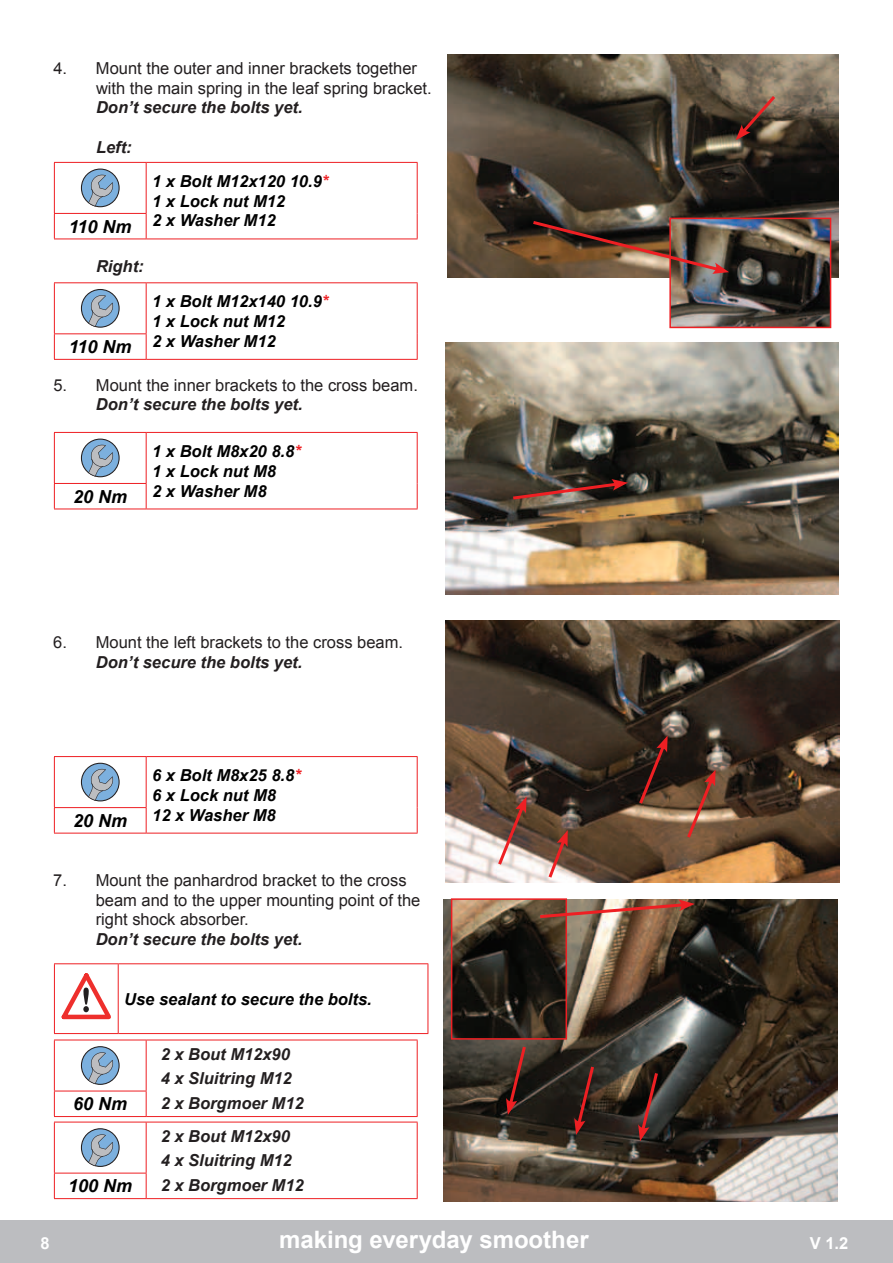
<style>
.page{position:relative;width:893px;height:1263px;background:#fff}
.page>*{position:absolute;margin:0;border:0;box-sizing:border-box;transform-origin:0 0}
.t1{font:700 24px "Arial";color:#fff}
.t2{font:italic 700 18px "Arial";color:#000}
.t3{font:16.5px/19.8px "Arial";color:#231f20}
.t4{font:italic 700 16.5px/19.8px "Arial";color:#000}
.t5{font:italic 700 16.5px/24.3px "Arial";color:#231f20}
.t6{font:700 16.5px "Arial";color:#fff}
.s1{color:#ee1f23}
</style>
<div class="page">
<div style="left:0;top:1220px;width:893px;height:43px;background:#bcbdc0"></div>
<img style="left:447px;top:54px;width:392px;height:223px">
<img style="left:446px;top:342px;width:393px;height:252px">
<img style="left:445px;top:621px;width:394px;height:262px">
<img style="left:444px;top:899px;width:393px;height:303px">
<svg style="left:685px;top:770px;width:31px;height:71px"></svg>
<svg style="left:637px;top:735px;width:31px;height:72px"></svg>
<svg style="left:546px;top:830px;width:22px;height:51px"></svg>
<svg style="left:496px;top:797px;width:31px;height:71px"></svg>
<svg style="left:506px;top:1043px;width:22px;height:72px"></svg>
<svg style="left:736px;top:93px;width:42px;height:47px"></svg>
<img style="left:672px;top:221px;width:156px;height:104px">
<div style="left:669px;top:218px;width:162px;height:110px;border:2px solid #ee1f23"></div>
<img style="left:530px;top:219px;width:199px;height:55px">
<svg style="left:574px;top:1063px;width:22px;height:72px"></svg>
<svg style="left:638px;top:1070px;width:22px;height:71px"></svg>
<img style="left:454px;top:901px;width:110px;height:136px">
<div style="left:451px;top:898px;width:116px;height:142px;border:2px solid #ee1f23"></div>
<svg style="left:510px;top:479px;width:118px;height:22px"></svg>
<svg style="left:537px;top:899px;width:158px;height:21px"></svg>
<hr style="left:146px;top:239px;width:272px;height:1px;background:#ee1f23">
<hr style="left:146px;top:162px;width:272px;height:1px;background:#ee1f23">
<hr style="left:417px;top:163px;width:1px;height:50px;background:#ee1f23">
<svg style="left:417px;top:213px;width:1px;height:26px"></svg>
<hr style="left:54px;top:162px;width:92px;height:1px;background:#ee1f23">
<hr style="left:54px;top:163px;width:1px;height:50px;background:#ee1f23">
<hr style="left:146px;top:163px;width:1px;height:50px;background:#ee1f23">
<hr style="left:54px;top:213px;width:93px;height:1px;background:#ee1f23">
<svg style="left:54px;top:214px;width:1px;height:25px"></svg>
<svg style="left:146px;top:214px;width:1px;height:25px"></svg>
<hr style="left:54px;top:239px;width:92px;height:1px;background:#ee1f23">
<svg style="left:81px;top:169px;width:39px;height:38px"></svg>
<hr style="left:146px;top:359px;width:272px;height:1px;background:#ee1f23">
<hr style="left:146px;top:282px;width:272px;height:1px;background:#ee1f23">
<hr style="left:417px;top:283px;width:1px;height:51px;background:#ee1f23">
<svg style="left:417px;top:334px;width:1px;height:25px"></svg>
<hr style="left:54px;top:282px;width:92px;height:1px;background:#ee1f23">
<hr style="left:54px;top:283px;width:1px;height:50px;background:#ee1f23">
<hr style="left:146px;top:283px;width:1px;height:50px;background:#ee1f23">
<hr style="left:54px;top:333px;width:93px;height:1px;background:#ee1f23">
<svg style="left:54px;top:334px;width:1px;height:25px"></svg>
<svg style="left:146px;top:334px;width:1px;height:25px"></svg>
<hr style="left:54px;top:359px;width:92px;height:1px;background:#ee1f23">
<svg style="left:81px;top:289px;width:39px;height:39px"></svg>
<hr style="left:146px;top:509px;width:272px;height:1px;background:#ee1f23">
<hr style="left:146px;top:432px;width:272px;height:1px;background:#ee1f23">
<hr style="left:417px;top:433px;width:1px;height:50px;background:#ee1f23">
<svg style="left:417px;top:483px;width:1px;height:26px"></svg>
<hr style="left:54px;top:432px;width:92px;height:1px;background:#ee1f23">
<hr style="left:54px;top:433px;width:1px;height:50px;background:#ee1f23">
<hr style="left:146px;top:433px;width:1px;height:50px;background:#ee1f23">
<hr style="left:54px;top:483px;width:93px;height:1px;background:#ee1f23">
<svg style="left:54px;top:484px;width:1px;height:25px"></svg>
<svg style="left:146px;top:484px;width:1px;height:25px"></svg>
<hr style="left:54px;top:509px;width:92px;height:1px;background:#ee1f23">
<svg style="left:81px;top:439px;width:39px;height:38px"></svg>
<hr style="left:146px;top:833px;width:272px;height:1px;background:#ee1f23">
<hr style="left:146px;top:756px;width:272px;height:1px;background:#ee1f23">
<hr style="left:417px;top:757px;width:1px;height:51px;background:#ee1f23">
<svg style="left:417px;top:808px;width:1px;height:25px"></svg>
<hr style="left:54px;top:756px;width:92px;height:1px;background:#ee1f23">
<hr style="left:54px;top:757px;width:1px;height:50px;background:#ee1f23">
<hr style="left:146px;top:757px;width:1px;height:50px;background:#ee1f23">
<hr style="left:54px;top:807px;width:93px;height:1px;background:#ee1f23">
<svg style="left:54px;top:808px;width:1px;height:25px"></svg>
<svg style="left:146px;top:808px;width:1px;height:25px"></svg>
<hr style="left:54px;top:833px;width:92px;height:1px;background:#ee1f23">
<svg style="left:81px;top:763px;width:39px;height:38px"></svg>
<hr style="left:146px;top:1116px;width:272px;height:1px;background:#ee1f23">
<hr style="left:146px;top:1040px;width:272px;height:1px;background:#ee1f23">
<hr style="left:417px;top:1040px;width:1px;height:51px;background:#ee1f23">
<svg style="left:417px;top:1091px;width:1px;height:25px"></svg>
<hr style="left:54px;top:1040px;width:92px;height:1px;background:#ee1f23">
<hr style="left:54px;top:1040px;width:1px;height:51px;background:#ee1f23">
<hr style="left:146px;top:1040px;width:1px;height:51px;background:#ee1f23">
<hr style="left:54px;top:1091px;width:93px;height:1px;background:#ee1f23">
<svg style="left:54px;top:1091px;width:1px;height:25px"></svg>
<svg style="left:146px;top:1091px;width:1px;height:25px"></svg>
<hr style="left:54px;top:1116px;width:92px;height:1px;background:#ee1f23">
<svg style="left:81px;top:1046px;width:39px;height:39px"></svg>
<hr style="left:146px;top:1198px;width:272px;height:1px;background:#ee1f23">
<hr style="left:146px;top:1122px;width:272px;height:1px;background:#ee1f23">
<hr style="left:417px;top:1122px;width:1px;height:51px;background:#ee1f23">
<svg style="left:417px;top:1173px;width:1px;height:25px"></svg>
<hr style="left:54px;top:1122px;width:92px;height:1px;background:#ee1f23">
<hr style="left:54px;top:1122px;width:1px;height:51px;background:#ee1f23">
<hr style="left:146px;top:1122px;width:1px;height:51px;background:#ee1f23">
<hr style="left:54px;top:1173px;width:93px;height:1px;background:#ee1f23">
<svg style="left:54px;top:1173px;width:1px;height:25px"></svg>
<svg style="left:146px;top:1173px;width:1px;height:25px"></svg>
<hr style="left:54px;top:1198px;width:92px;height:1px;background:#ee1f23">
<svg style="left:81px;top:1128px;width:39px;height:39px"></svg>
<hr style="left:54px;top:963px;width:64px;height:1px;background:#ee1f23">
<hr style="left:54px;top:964px;width:1px;height:69px;background:#ee1f23">
<hr style="left:118px;top:963px;width:310px;height:1px;background:#ee1f23">
<hr style="left:118px;top:964px;width:1px;height:69px;background:#ee1f23">
<hr style="left:428px;top:964px;width:1px;height:69px;background:#ee1f23">
<hr style="left:54px;top:1033px;width:64px;height:1px;background:#ee1f23">
<hr style="left:118px;top:1033px;width:310px;height:1px;background:#ee1f23">
<svg style="left:62px;top:973px;width:49px;height:46px"></svg>
<p class="t3" style="left:96px;top:58px;width:337px;text-indent:-43px">4. Mount the outer and inner brackets together with the main spring in the leaf spring bracket.</p>
<p class="t5" style="left:96px;top:96px;width:208px">Don’t secure the bolts yet.</p>
<p class="t5" style="left:96px;top:136px;width:37px">Left:</p>
<p class="t2" style="left:69px;top:215px;width:64px">110 Nm</p>
<p class="t4" style="left:152px;top:172px;width:178px">1 x Bolt M12x120 10.9<span class="s1">*<br></span>1 x Lock nut M12<br>2 x Washer M12</p>
<p class="t5" style="left:96px;top:255px;width:49px">Right:</p>
<p class="t2" style="left:69px;top:335px;width:64px">110 Nm</p>
<p class="t4" style="left:152px;top:292px;width:178px">1 x Bolt M12x140 10.9<span class="s1">*<br></span>1 x Lock nut M12<br>2 x Washer M12</p>
<p class="t3" style="left:53px;top:375px;width:366px">5. Mount the inner brackets to the cross beam.</p>
<p class="t5" style="left:96px;top:393px;width:208px">Don’t secure the bolts yet.</p>
<p class="t2" style="left:73px;top:485px;width:56px">20 Nm</p>
<p class="t4" style="left:152px;top:442px;width:150px">1 x Bolt M8x20 8.8<span class="s1">*<br></span>1 x Lock nut M8<br>2 x Washer M8</p>
<p class="t3" style="left:53px;top:632px;width:351px">6. Mount the left brackets to the cross beam.</p>
<p class="t5" style="left:96px;top:651px;width:208px">Don’t secure the bolts yet.</p>
<p class="t2" style="left:73px;top:809px;width:56px">20 Nm</p>
<p class="t4" style="left:152px;top:766px;width:150px">6 x Bolt M8x25 8.8<span class="s1">*<br></span>6 x Lock nut M8<br>12 x Washer M8</p>
<p class="t3" style="left:96px;top:870px;width:326px;text-indent:-43px">7. Mount the panhardrod bracket to the cross beam and to the upper mounting point of the right shock absorber.</p>
<p class="t5" style="left:96px;top:928px;width:208px">Don’t secure the bolts yet.</p>
<p class="t4" style="left:124px;top:990px;width:249px">Use sealant to secure the bolts.</p>
<p class="t5" style="left:161px;top:1042px;width:133px">2 x Bout M12x90<br>4 x Sluitring M12</p>
<p class="t2" style="left:73px;top:1092px;width:56px">60 Nm</p>
<p class="t5" style="left:161px;top:1087px;width:145px;line-height:33.3px">2 x Borgmoer M12<br>2 x Bout M12x90</p>
<p class="t5" style="left:161px;top:1149px;width:133px">4 x Sluitring M12</p>
<p class="t2" style="left:68px;top:1174px;width:66px">100 Nm</p>
<p class="t5" style="left:161px;top:1173px;width:145px">2 x Borgmoer M12</p>
<p class="t6" style="left:40px;top:1232px;width:11px">8</p>
<h1 class="t1" style="left:279px;top:1223px;width:311px">making everyday smoother</h1>
<p class="t6" style="left:810px;top:1232px;width:40px">V 1.2</p>
</div>
